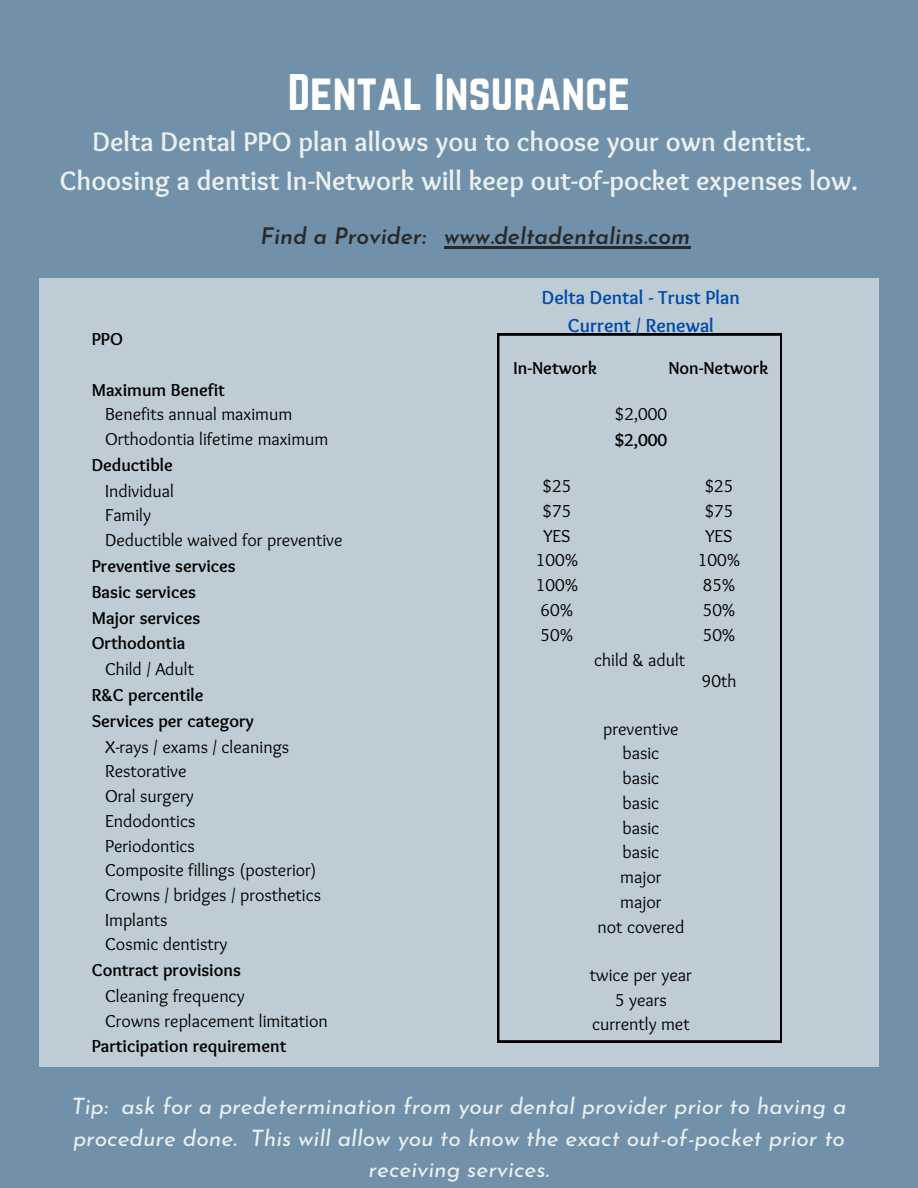
<style>
.page{position:relative;width:918px;height:1188px;background:#7091a9}
.page>*{position:absolute;margin:0;border:0;box-sizing:border-box;transform-origin:0 0}
.t1{font:45px "Norwester";color:#fff}
.t2{font:700 27.75px/38.2px "Sukar";color:#ebefef;text-align:center}
.t3{font:italic 22.8px/31.5px "Josefin Sans";color:#ebefef;text-align:center}
.t4{font:italic 600 22.8px "Josefin Sans";color:#292929}
.t5{font:700 19.5px "Sukar";color:#004aad}
.t6{font:18px "Sukar";color:#000}
.t7{font:700 18px "Sukar";color:#000}
</style>
<div class="page">
<div style="left:39px;top:279px;width:840px;height:788px;background:#becdd5"></div>
<svg style="left:497px;top:334px;width:285px;height:708px"></svg>
<hr style="left:444px;top:246px;width:246px;height:2px;background:#292929">
<p class="t1" style="left:288px;top:65px;width:344px">Dental Insurance</p>
<p class="t2" style="left:60px;top:126px;width:800px">Delta Dental PPO plan allows you to choose your own dentist.<br>Choosing a dentist In-Network will keep out-of-pocket expenses low.</p>
<p class="t4" style="left:261px;top:227px;width:167px">Find a Provider:</p>
<p class="t4" style="left:444px;top:227px;width:248px">www.deltadentalins.com</p>
<p class="t7" style="left:92px;top:329px;width:33px">PPO</p>
<p class="t7" style="left:92px;top:379px;width:135px">Maximum Benefit</p>
<p class="t6" style="left:105px;top:404px;width:189px">Benefits annual maximum</p>
<p class="t6" style="left:105px;top:429px;width:225px">Orthodontia lifetime maximum</p>
<p class="t7" style="left:92px;top:455px;width:82px">Deductible</p>
<p class="t6" style="left:105px;top:480px;width:70px">Individual</p>
<p class="t6" style="left:105px;top:505px;width:47px">Family</p>
<p class="t6" style="left:105px;top:530px;width:239px">Deductible waived for preventive</p>
<p class="t7" style="left:92px;top:556px;width:145px">Preventive services</p>
<p class="t7" style="left:92px;top:581px;width:106px">Basic services</p>
<p class="t7" style="left:92px;top:607px;width:110px">Major services</p>
<p class="t7" style="left:92px;top:633px;width:95px">Orthodontia</p>
<p class="t6" style="left:105px;top:659px;width:90px">Child / Adult</p>
<p class="t7" style="left:92px;top:685px;width:113px">R&amp;C percentile</p>
<p class="t7" style="left:92px;top:711px;width:164px">Services per category</p>
<p class="t6" style="left:105px;top:736px;width:186px">X-rays / exams / cleanings</p>
<p class="t6" style="left:105px;top:761px;width:83px">Restorative</p>
<p class="t6" style="left:105px;top:786px;width:90px">Oral surgery</p>
<p class="t6" style="left:105px;top:810px;width:92px">Endodontics</p>
<p class="t6" style="left:105px;top:835px;width:91px">Periodontics</p>
<p class="t6" style="left:105px;top:860px;width:213px">Composite fillings (posterior)</p>
<p class="t6" style="left:105px;top:885px;width:217px">Crowns / bridges / prosthetics</p>
<p class="t6" style="left:105px;top:909px;width:64px">Implants</p>
<p class="t6" style="left:105px;top:934px;width:124px">Cosmic dentistry</p>
<p class="t7" style="left:92px;top:960px;width:151px">Contract provisions</p>
<p class="t6" style="left:105px;top:986px;width:141px">Cleaning frequency</p>
<p class="t6" style="left:105px;top:1010px;width:224px">Crowns replacement limitation</p>
<p class="t7" style="left:92px;top:1036px;width:196px">Participation requirement</p>
<p class="t5" style="left:542px;top:286px;width:199px">Delta Dental - Trust Plan</p>
<p class="t5" style="left:568px;top:314px;width:148px">Current / Renewal</p>
<p class="t7" style="left:514px;top:358px;width:85px">In-Network</p>
<p class="t7" style="left:668px;top:358px;width:101px">Non-Network</p>
<p class="t6" style="left:615px;top:404px;width:54px">$2,000</p>
<p class="t7" style="left:615px;top:430px;width:54px">$2,000</p>
<p class="t6" style="left:543px;top:476px;width:30px">$25</p>
<p class="t6" style="left:543px;top:501px;width:30px">$75</p>
<p class="t6" style="left:543px;top:525px;width:29px">YES</p>
<p class="t6" style="left:536px;top:550px;width:44px">100%</p>
<p class="t6" style="left:536px;top:575px;width:44px">100%</p>
<p class="t6" style="left:541px;top:600px;width:34px">60%</p>
<p class="t6" style="left:541px;top:624px;width:34px">50%</p>
<p class="t6" style="left:705px;top:476px;width:30px">$25</p>
<p class="t6" style="left:705px;top:501px;width:30px">$75</p>
<p class="t6" style="left:706px;top:525px;width:29px">YES</p>
<p class="t6" style="left:698px;top:550px;width:44px">100%</p>
<p class="t6" style="left:703px;top:575px;width:34px">85%</p>
<p class="t6" style="left:703px;top:600px;width:34px">50%</p>
<p class="t6" style="left:703px;top:624px;width:34px">50%</p>
<p class="t6" style="left:594px;top:649px;width:93px">child &amp; adult</p>
<p class="t6" style="left:702px;top:671px;width:36px">90th</p>
<p class="t6" style="left:603px;top:718px;width:77px">preventive</p>
<p class="t6" style="left:623px;top:743px;width:38px">basic</p>
<p class="t6" style="left:623px;top:768px;width:38px">basic</p>
<p class="t6" style="left:623px;top:793px;width:38px">basic</p>
<p class="t6" style="left:623px;top:817px;width:38px">basic</p>
<p class="t6" style="left:623px;top:842px;width:38px">basic</p>
<p class="t6" style="left:620px;top:867px;width:43px">major</p>
<p class="t6" style="left:620px;top:892px;width:43px">major</p>
<p class="t6" style="left:598px;top:916px;width:88px">not covered</p>
<p class="t6" style="left:590px;top:964px;width:103px">twice per year</p>
<p class="t6" style="left:615px;top:989px;width:53px">5 years</p>
<p class="t6" style="left:592px;top:1014px;width:99px">currently met</p>
<p class="t3" style="left:72px;top:1093px;width:776px">Tip: ask for a predetermination from your dental provider prior to having a procedure done. This will allow you to know the exact out-of-pocket prior to receiving services.</p>
</div>
